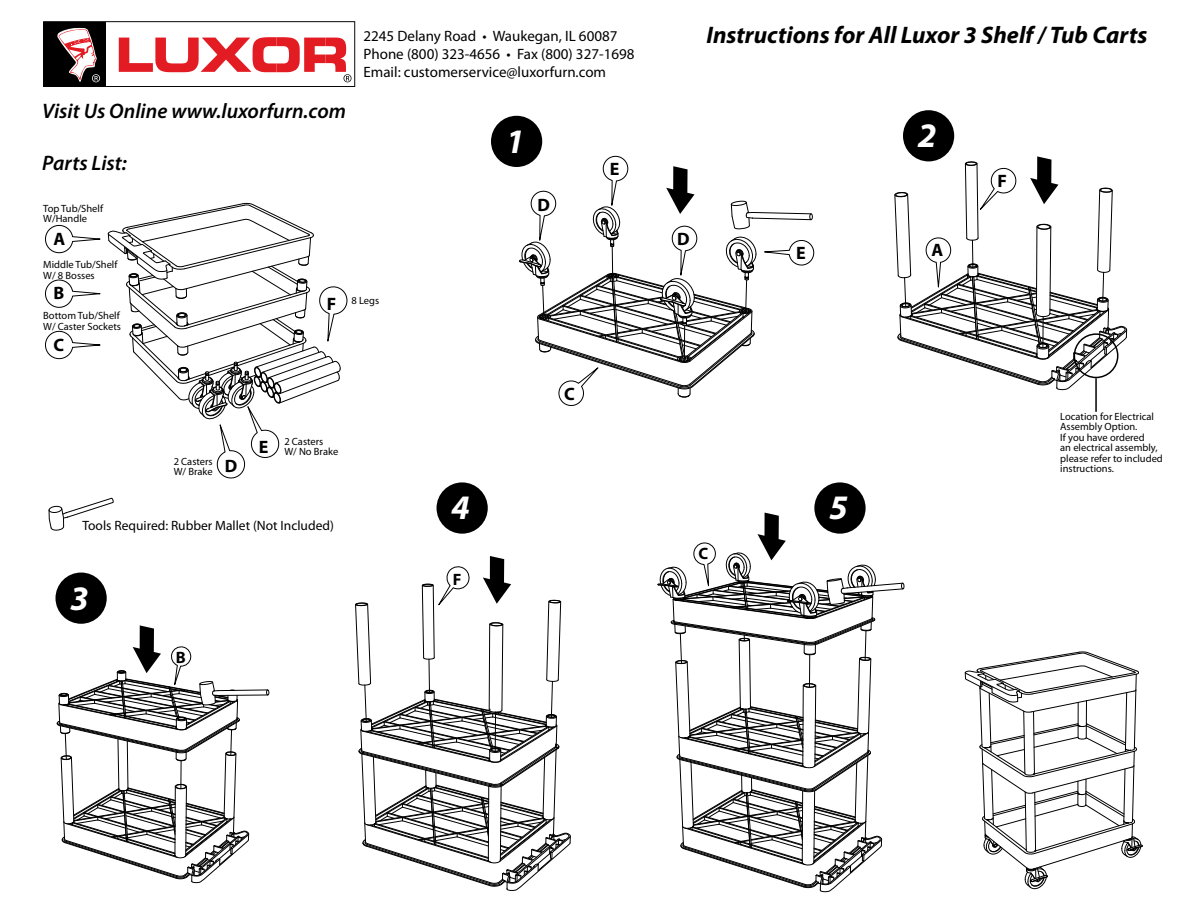
<style>
.page{position:relative;width:1188px;height:918px;background:#fff}
.page>*{position:absolute;margin:0;border:0;box-sizing:border-box;transform-origin:0 0}
.t1{font:italic 700 34.5px "Myriad Pro";color:#fff}
.t2{font:italic 700 24px "Myriad Pro";color:#000}
.t3{font:italic 600 21px "Myriad Pro";color:#000}
.t4{font:700 18px "Myriad Pro";color:#000}
.t5{font:700 16.5px "Myriad Pro";color:#000}
.t6{font:15px/18px "Myriad Pro";color:#000}
.t7{font:13.5px "Myriad Pro";color:#000}
.t8{font:10.5px/10.5px "Myriad Pro";color:#000}
</style>
<div class="page">
<svg style="left:48px;top:498px;width:66px;height:33px"></svg>
<svg style="left:894px;top:156px;width:234px;height:234px"></svg>
<svg style="left:56px;top:625px;width:214px;height:258px"></svg>
<svg style="left:355px;top:556px;width:216px;height:335px"></svg>
<svg style="left:43px;top:21px;width:312px;height:66px"></svg>
<svg style="left:965px;top:652px;width:178px;height:238px"></svg>
<svg style="left:45px;top:203px;width:302px;height:276px"></svg>
<svg style="left:519px;top:155px;width:295px;height:251px"></svg>
<svg style="left:658px;top:513px;width:247px;height:379px"></svg>
<div style="left:1074px;top:333px;width:44px;height:45px;border:2px solid #000;border-radius:50%"></div>
<hr style="left:1095px;top:378px;width:2px;height:34px;background:#000">
<div style="left:55px;top:573px;width:52px;height:51px;background:#000;border-radius:50%"></div>
<div style="left:491px;top:116px;width:51px;height:51px;background:#000;border-radius:50%"></div>
<div style="left:437px;top:482px;width:51px;height:52px;background:#000;border-radius:50%"></div>
<div style="left:814px;top:482px;width:52px;height:52px;background:#000;border-radius:50%"></div>
<div style="left:903px;top:110px;width:51px;height:51px;background:#000;border-radius:50%"></div>
<h3 class="t3" style="left:42px;top:98px;width:305px">Visit Us Online www.luxorfurn.com</h3>
<h3 class="t3" style="left:42px;top:150px;width:86px">Parts List:</h3>
<h3 class="t6" style="left:364px;top:26px;width:272px">2245 Delany Road • Waukegan, IL 60087<br>Phone (800) 323-4656 • Fax (800) 327-1698<br>Email: customerservice@luxorfurn.com</h3>
<h1 class="t1" style="left:506px;top:119px;width:20px">1</h1>
<h3 class="t4" style="left:610px;top:157px;width:11px">E</h3>
<p class="t8" style="left:43px;top:203px;width:61px">Top Tub/Shelf<br>W/Handle</p>
<p class="t8" style="left:43px;top:259px;width:76px">Middle Tub/Shelf<br>W/ 8 Bosses</p>
<p class="t8" style="left:43px;top:310px;width:79px">Bottom Tub/Shelf<br>W/ Caster Sockets</p>
<h3 class="t4" style="left:54px;top:227px;width:13px">A</h3>
<h3 class="t4" style="left:54px;top:281px;width:12px">B</h3>
<h3 class="t4" style="left:54px;top:333px;width:12px">C</h3>
<h3 class="t4" style="left:327px;top:292px;width:11px">F</h3>
<p class="t8" style="left:351px;top:295px;width:29px">8 Legs</p>
<p class="t8" style="left:174px;top:456px;width:41px">2 Casters<br>W/ Brake</p>
<h3 class="t4" style="left:225px;top:455px;width:14px">D</h3>
<h3 class="t4" style="left:259px;top:435px;width:11px">E</h3>
<p class="t8" style="left:284px;top:436px;width:55px">2 Casters<br>W/ No Brake</p>
<h3 class="t4" style="left:537px;top:193px;width:14px">D</h3>
<h3 class="t4" style="left:564px;top:382px;width:12px">C</h3>
<h2 class="t2" style="left:707px;top:19px;width:442px">Instructions for All Luxor 3 Shelf / Tub Carts</h2>
<h3 class="t4" style="left:677px;top:227px;width:14px">D</h3>
<h1 class="t1" style="left:918px;top:113px;width:20px">2</h1>
<h3 class="t4" style="left:796px;top:241px;width:11px">E</h3>
<h3 class="t4" style="left:931px;top:238px;width:13px">A</h3>
<h3 class="t4" style="left:997px;top:170px;width:11px">F</h3>
<p class="t8" style="left:1060px;top:411px;width:104px">Location for Electrical<br>Assembly Option.<br>If you have ordered<br>an electrical assembly, please refer to included instructions.</p>
<p class="t7" style="left:82px;top:517px;width:253px">Tools Required: Rubber Mallet (Not Included)</p>
<h1 class="t1" style="left:70px;top:576px;width:20px">3</h1>
<h3 class="t5" style="left:176px;top:647px;width:11px">B</h3>
<h1 class="t1" style="left:451px;top:485px;width:20px">4</h1>
<h1 class="t1" style="left:829px;top:485px;width:20px">5</h1>
<h3 class="t5" style="left:453px;top:569px;width:10px">F</h3>
<h3 class="t5" style="left:698px;top:543px;width:11px">C</h3>
</div>
